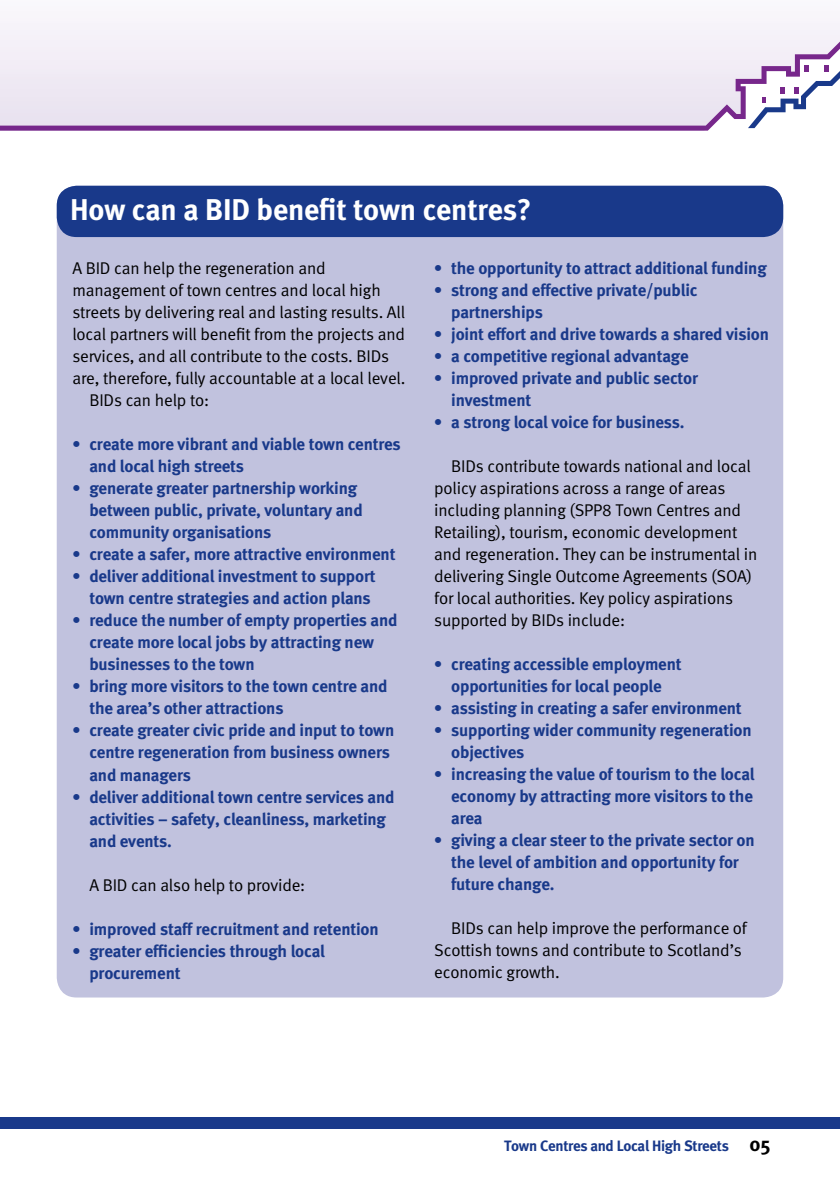
<style>
.page{position:relative;width:840px;height:1191px;background:#fff}
.page>*{position:absolute;margin:0;border:0;box-sizing:border-box;transform-origin:0 0}
.t1{font:700 30px "Meta";letter-spacing:-.005em;color:#fff}
.t2{font:700 17px/22px "Meta";letter-spacing:-.01em;color:#19398a}
.t3{font:17px/22px "Meta Normal";letter-spacing:-.01em;color:#000}
.t4{font:700 15px "Meta";letter-spacing:-.02em;color:#19398a}
.s1{font-size:20px;color:#000}
</style>
<div class="page">
<div style="left:0;top:0;width:839px;height:130px;background:#f7f4fa"></div>
<div style="left:0;top:1117px;width:839px;height:11px;background:#19398a"></div>
<div style="left:57px;top:186px;width:725px;height:811px;background:#c1c2de;border-radius:20px"></div>
<div style="left:57px;top:186px;width:725px;height:51px;background:#19398a;border-radius:20px"></div>
<svg style="left:0;top:42px;width:839px;height:89px;fill:#eee9f3"></svg>
<h1 class="t1" style="left:70px;top:192px;width:462px">How can a BID benefit town centres?</h1>
<p class="t3" style="left:72px;top:257px;width:255px">A BID can help the regeneration and</p>
<p class="t3" style="left:72px;top:279px;width:310px">management of town centres and local high</p>
<p class="t3" style="left:72px;top:301px;width:334px">streets by delivering real and lasting results. All</p>
<p class="t3" style="left:72px;top:323px;width:334px">local partners will benefit from the projects and</p>
<p class="t3" style="left:72px;top:345px;width:318px">services, and all contribute to the costs. BIDs</p>
<p class="t3" style="left:72px;top:367px;width:334px">are, therefore, fully accountable at a local level.</p>
<p class="t3" style="left:89px;top:389px;width:121px">BIDs can help to:</p>
<p class="t2" style="left:89px;top:433px;width:313px;text-indent:-17px">• create more vibrant and viable town centres and local high streets</p>
<p class="t2" style="left:89px;top:477px;width:274px;text-indent:-17px">• generate greater partnership working between public, private, voluntary and community organisations</p>
<p class="t2" style="left:72px;top:543px;width:324px">• create a safer, more attractive environment</p>
<p class="t2" style="left:72px;top:565px;width:304px;text-align:right">• deliver additional investment to support town centre strategies and action plans</p>
<p class="t2" style="left:89px;top:609px;width:309px;text-indent:-17px">• reduce the number of empty properties and create more local jobs by attracting new businesses to the town</p>
<p class="t2" style="left:89px;top:675px;width:299px;text-indent:-17px">• bring more visitors to the town centre and the area’s other attractions</p>
<p class="t2" style="left:89px;top:719px;width:306px;text-indent:-17px">• create greater civic pride and input to town centre regeneration from business owners and managers</p>
<p class="t2" style="left:89px;top:785px;width:306px;text-indent:-17px">• deliver additional town centre services and activities – safety, cleanliness, marketing and events.</p>
<p class="t3" style="left:89px;top:873px;width:217px">A BID can also help to provide:</p>
<p class="t2" style="left:72px;top:917px;width:308px">• improved staff recruitment and retention</p>
<p class="t2" style="left:89px;top:939px;width:237px;text-indent:-17px">• greater efficiencies through local procurement</p>
<p class="t2" style="left:434px;top:257px;width:334px">• the opportunity to attract additional funding</p>
<p class="t2" style="left:451px;top:279px;width:248px;text-indent:-17px">• strong and effective private/public partnerships</p>
<p class="t2" style="left:434px;top:323px;width:336px">• joint effort and drive towards a shared vision</p>
<p class="t2" style="left:434px;top:345px;width:256px">• a competitive regional advantage</p>
<p class="t2" style="left:451px;top:367px;width:248px;text-indent:-17px">• improved private and public sector investment</p>
<p class="t2" style="left:434px;top:411px;width:252px">• a strong local voice for business.</p>
<p class="t3" style="left:434px;top:455px;width:324px;text-indent:17px">BIDs contribute towards national and local policy aspirations across a range of areas including planning (SPP8 Town Centres and Retailing), tourism, economic development and regeneration. They can be instrumental in delivering Single Outcome Agreements (SOA) for local authorities. Key policy aspirations supported by BIDs include:</p>
<p class="t2" style="left:434px;top:653px;width:249px;text-align:center">• creating accessible employment opportunities for local people</p>
<p class="t2" style="left:434px;top:697px;width:309px">• assisting in creating a safer environment</p>
<p class="t2" style="left:451px;top:719px;width:302px;text-indent:-17px">• supporting wider community regeneration objectives</p>
<p class="t2" style="left:451px;top:763px;width:305px;text-align:justify;text-indent:-17px">• increasing the value of tourism to the local economy by attracting more visitors to the area</p>
<p class="t2" style="left:451px;top:829px;width:305px;text-indent:-17px">• giving a clear steer to the private sector on the level of ambition and opportunity for future change.</p>
<p class="t3" style="left:434px;top:917px;width:314px;text-indent:17px">BIDs can help improve the performance of<br>Scottish towns and contribute to Scotland’s economic growth.</p>
<p class="t4" style="left:504px;top:1137px;width:268px">Town Centres and Local High Streets <span class="s1">05</span></p>
</div>
